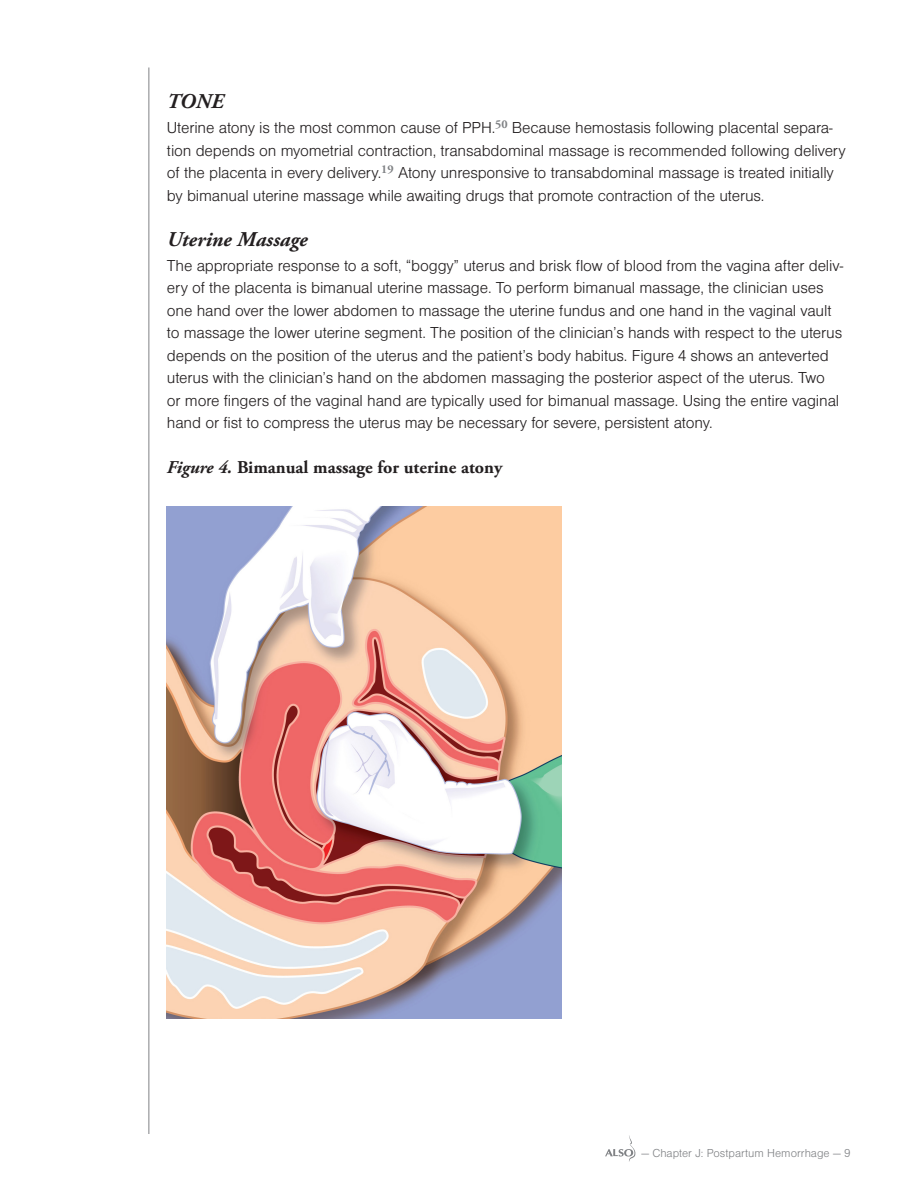
<style>
.page{position:relative;width:918px;height:1188px;background:#fff}
.page>*{position:absolute;margin:0;border:0;box-sizing:border-box;transform-origin:0 0}
.t1{font:italic 700 21px "Adobe Garamond Pro";color:#231f20}
.t2{font:700 18px "Adobe Garamond Pro";color:#231f20}
.t3{font:16.5px/22.5px "Nimbus San D Ligh";letter-spacing:-.01em;color:#231f20}
.t4{font:12px "Nimbus San D Ligh";color:#808285}
.s1{font-style:italic}
</style>
<div class="page">
<hr style="left:148px;top:68px;width:1px;height:1066px;background:#808285">
<img style="left:606px;top:1136px;width:30px;height:25px">
<img style="left:166px;top:507px;width:396px;height:511px">
<p class="t1" style="left:167px;top:89px;width:58px">TONE</p>
<p class="t3" style="left:167px;top:116px;width:680px">Uterine atony is the most common cause of PPH.<sup>50</sup> Because hemostasis following placental separa&shy;tion depends on myometrial contraction, transabdominal massage is recommended following delivery of the placenta in every delivery.<sup>19</sup> Atony unresponsive to transabdominal massage is treated initially by bimanual uterine massage while awaiting drugs that promote contraction of the uterus.</p>
<p class="t1" style="left:167px;top:227px;width:142px">Uterine Massage</p>
<p class="t3" style="left:167px;top:254px;width:678px">The appropriate response to a soft, “boggy” uterus and brisk flow of blood from the vagina after deliv&shy;ery of the placenta is bimanual uterine massage. To perform bimanual massage, the clinician uses one hand over the lower abdomen to massage the uterine fundus and one hand in the vaginal vault to massage the lower uterine segment. The position of the clinician’s hands with respect to the uterus depends on the position of the uterus and the patient’s body habitus. Figure 4 shows an anteverted uterus with the clinician’s hand on the abdomen massaging the posterior aspect of the uterus. Two<br>or more fingers of the vaginal hand are typically used for bimanual massage. Using the entire vaginal hand or fist to compress the uterus may be necessary for severe, persistent atony.</p>
<p class="t2" style="left:167px;top:457px;width:337px"><span class="s1">Figure 4.</span> Bimanual massage for uterine atony</p>
<p class="t4" style="left:641px;top:1146px;width:211px">— Chapter J: Postpartum Hemorrhage — 9</p>
</div>
